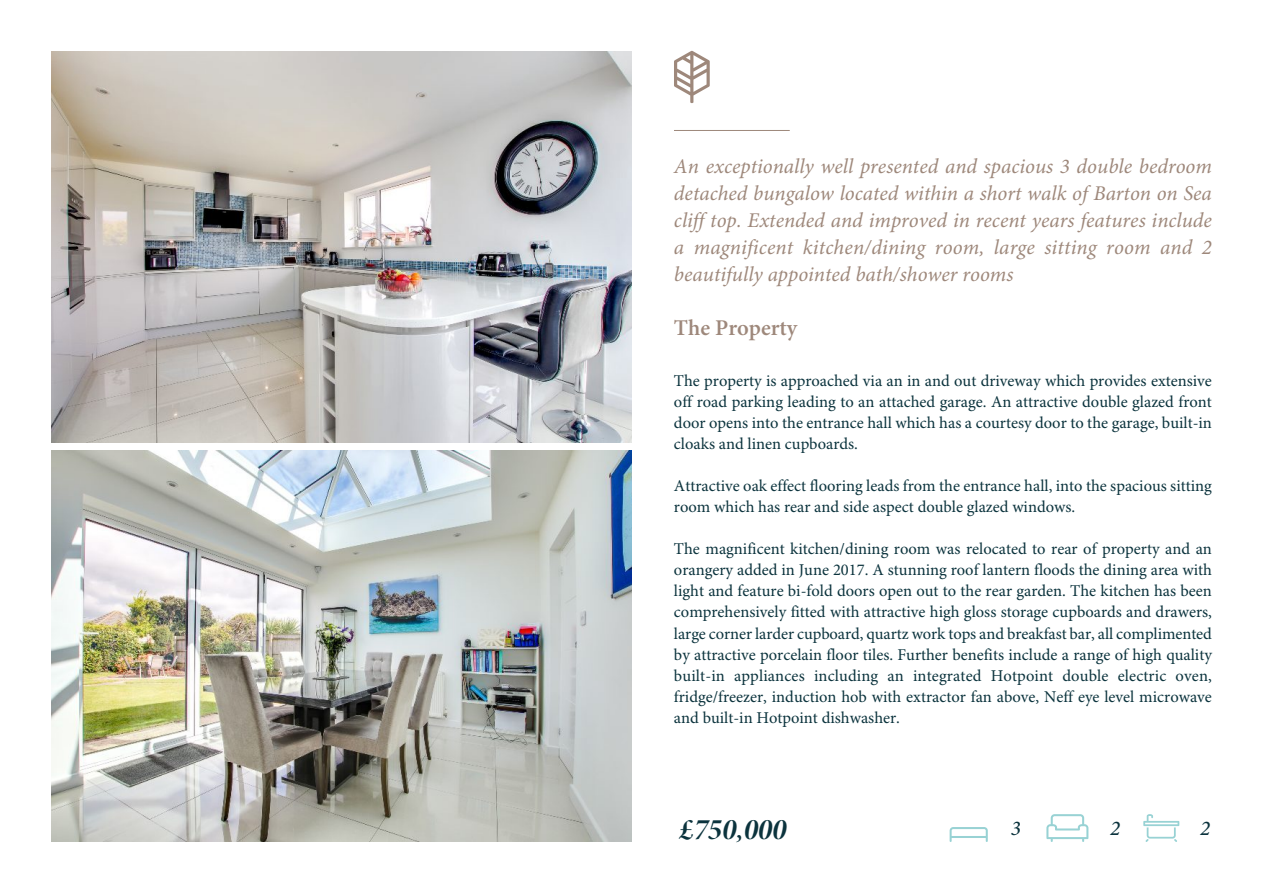
<style>
.page{position:relative;width:1263px;height:893px;background:#fff}
.page>*{position:absolute;margin:0;border:0;box-sizing:border-box;transform-origin:0 0}
.t1{font:30px "Minion Pro Bold It Disp";color:#0b333d}
.t2{font:600 22.5px "Minion Pro";color:#9e887b}
.t3{font:italic 21px/26.8px "Minion Pro";color:#9e887b;text-align:justify}
.t4{font:italic 500 21px "Minion Pro";color:#0b333d}
.t5{font:16.5px/21.1px "Minion Pro";color:#0b333d;text-align:justify}
</style>
<div class="page">
<hr style="left:674px;top:130px;width:116px;height:1px;background:#9e887b">
<svg style="left:674px;top:51px;width:36px;height:52px"></svg>
<svg style="left:1143px;top:814px;width:36px;height:28px"></svg>
<svg style="left:1046px;top:814px;width:42px;height:28px"></svg>
<svg style="left:950px;top:827px;width:38px;height:15px"></svg>
<hr style="left:951px;top:836px;width:36px;height:2px;background:#98d2d4">
<img style="left:51px;top:51px;width:580px;height:391px">
<img style="left:51px;top:451px;width:580px;height:391px">
<p class="t3" style="left:674px;top:155px;width:539px">An exceptionally well presented and spacious 3 double bedroom detached bungalow located within a short walk of Barton on Sea cliff top. Extended and improved in recent years features include a magnificent kitchen/dining room, large sitting room and 2 beautifully appointed bath/shower rooms</p>
<h2 class="t2" style="left:674px;top:318px;width:125px">The Property</h2>
<p class="t5" style="left:674px;top:371px;width:539px">The property is approached via an in and out driveway which provides extensive off road parking leading to an attached garage. An attractive double glazed front door opens into the entrance hall which has a courtesy door to the garage, built-in cloaks and linen cupboards.</p>
<p class="t5" style="left:674px;top:477px;width:539px">Attractive oak effect flooring leads from the entrance hall, into the spacious sitting room which has rear and side aspect double glazed windows.</p>
<p class="t5" style="left:674px;top:540px;width:539px">The magnificent kitchen/dining room was relocated to rear of property and an orangery added in June 2017. A stunning roof lantern floods the dining area with light and feature bi-fold doors open out to the rear garden. The kitchen has been comprehensively fitted with attractive high gloss storage cupboards and drawers, large corner larder cupboard, quartz work tops and breakfast bar, all complimented by attractive porcelain floor tiles. Further benefits include a range of high quality built-in appliances including an integrated Hotpoint double electric oven, fridge/freezer, induction hob with extractor fan above, Neff eye level microwave and built-in Hotpoint dishwasher.</p>
<h1 class="t1" style="left:679px;top:817px;width:109px">£750,000</h1>
<p class="t4" style="left:1011px;top:820px;width:12px">3</p>
<p class="t4" style="left:1110px;top:820px;width:12px">2</p>
<p class="t4" style="left:1200px;top:820px;width:12px">2</p>
</div>
